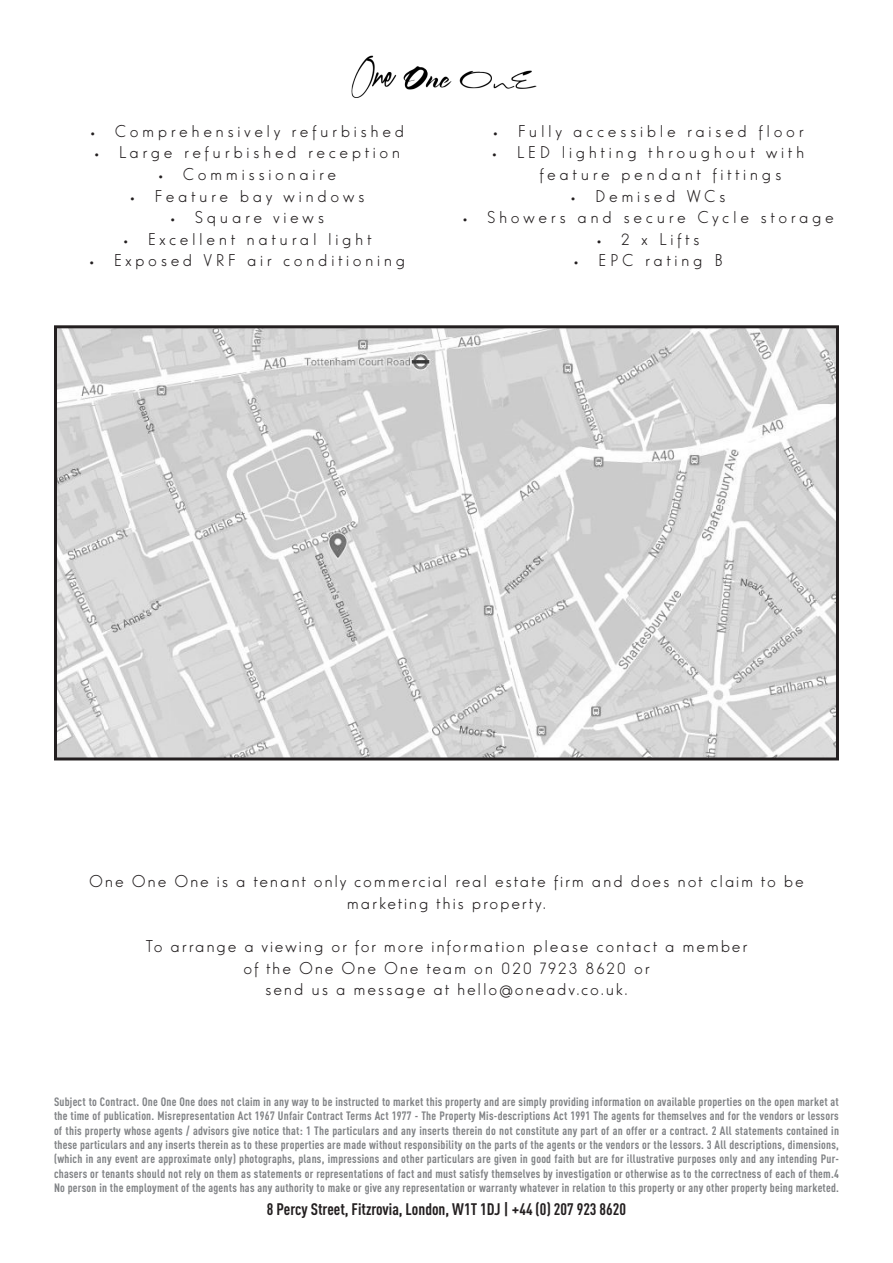
<style>
.page{position:relative;width:893px;height:1263px;background:#fff}
.page>*{position:absolute;margin:0;border:0;box-sizing:border-box;transform-origin:0 0}
.t1{font:18px/21.6px "Elegant Lux Mager";letter-spacing:.19em;color:#231f20}
.t2{font:18px "Elegant Lux Mager";letter-spacing:.1em;color:#231f20}
.t3{font:700 16.5px "DIN Cond";color:#231f20}
.t4{font:700 12px/14.4px "DIN Cond";letter-spacing:.02em;color:#808285;text-align:justify}
</style>
<div class="page">
<img style="left:352px;top:55px;width:185px;height:43px">
<img style="left:58px;top:329px;width:777px;height:427px">
<div style="left:54px;top:325px;width:785px;height:435px;border:3px solid #231f20"></div>
<p class="t1" style="left:88px;top:119px;width:318px">• Comprehensively refurbished</p>
<p class="t1" style="left:92px;top:141px;width:310px">• Large refurbished reception</p>
<p class="t1" style="left:156px;top:163px;width:182px">• Commissionaire</p>
<p class="t1" style="left:127px;top:184px;width:239px">• Feature bay windows</p>
<p class="t1" style="left:168px;top:206px;width:158px">• Square views</p>
<p class="t1" style="left:121px;top:227px;width:252px">• Excellent natural light</p>
<p class="t1" style="left:87px;top:249px;width:320px">• Exposed VRF air conditioning</p>
<p class="t1" style="left:491px;top:119px;width:315px">• Fully accessible raised floor</p>
<p class="t1" style="left:539px;top:141px;width:266px;text-indent:-50px">• LED lighting throughout with feature pendant fittings</p>
<p class="t1" style="left:568px;top:184px;width:159px">• Demised WCs</p>
<p class="t1" style="left:460px;top:206px;width:375px">• Showers and secure Cycle storage</p>
<p class="t1" style="left:594px;top:227px;width:107px">• 2 x Lifts</p>
<p class="t1" style="left:571px;top:249px;width:153px">• EPC rating B</p>
<p class="t2" style="left:89px;top:871px;width:716px">One One One is a tenant only commercial real estate firm and does not claim to be</p>
<p class="t2" style="left:347px;top:892px;width:200px">marketing this property.</p>
<p class="t2" style="left:146px;top:936px;width:603px">To arrange a viewing or for more information please contact a member</p>
<p class="t2" style="left:244px;top:957px;width:408px">of the One One One team on 020 7923 8620 or</p>
<p class="t2" style="left:265px;top:979px;width:364px">send us a message at hello@oneadv.co.uk.</p>
<p class="t4" style="left:54px;top:1094px;width:787px">Subject to Contract. One One One does not claim in any way to be instructed to market this property and are simply providing information on available properties on the open market at the time of publication. Misrepresentation Act 1967 Unfair Contract Terms Act 1977 - The Property Mis-descriptions Act 1991 The agents for themselves and for the vendors or lessors of this property whose agents / advisors give notice that: 1 The particulars and any inserts therein do not constitute any part of an offer or a contract. 2 All statements contained in these particulars and any inserts therein as to these properties are made without responsibility on the parts of the agents or the vendors or the lessors. 3 All descriptions, dimensions, (which in any event are approximate only) photographs, plans, impressions and other particulars are given in good faith but are for illustrative purposes only and any intending Pur&shy;chasers or tenants should not rely on them as statements or representations of fact and must satisfy themselves by investigation or otherwise as to the correctness of each of them.4<br>No person in the employment of the agents has any authority to make or give any representation or warranty whatever in relation to this property or any other property being marketed.</p>
<p class="t3" style="left:267px;top:1199px;width:360px">8 Percy Street, Fitzrovia, London, W1T 1DJ | +44 (0) 207 923 8620</p>
</div>
